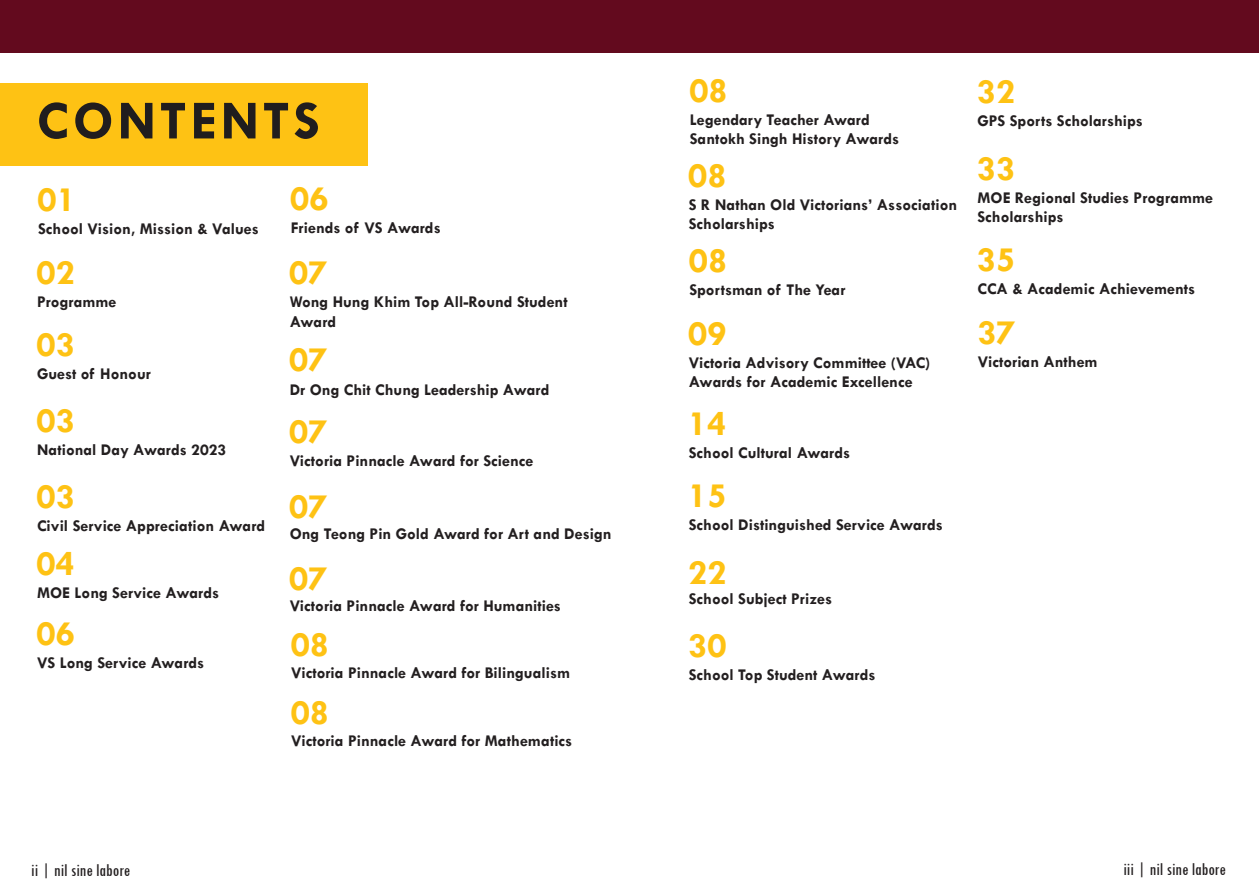
<style>
.page{position:relative;width:1259px;height:893px;background:#fff}
.page>*{position:absolute;margin:0;border:0;box-sizing:border-box;transform-origin:0 0}
.t1{font:700 55.5px "Tw Cen";letter-spacing:.07em;color:#201d1e}
.t2{font:700 36px "Tw Cen";color:#fec214}
.t3{font:condensed 18px "Tw Cen";color:#231f20}
.t4{font:700 16.5px/19.8px "Tw Cen";color:#231f20}
</style>
<div class="page">
<div style="left:0;top:0;width:1259px;height:52px;background:#630a1e"></div>
<div style="left:0;top:83px;width:368px;height:83px;background:#fec214"></div>
<p class="t1" style="left:37px;top:88px;width:285px">CONTENTS</p>
<p class="t2" style="left:38px;top:178px;width:40px">01</p>
<p class="t4" style="left:38px;top:219px;width:222px">School Vision, Mission &amp; Values</p>
<p class="t2" style="left:37px;top:251px;width:40px">02</p>
<p class="t4" style="left:37px;top:292px;width:81px">Programme</p>
<p class="t2" style="left:37px;top:323px;width:40px">03</p>
<p class="t4" style="left:37px;top:363px;width:115px">Guest of Honour</p>
<p class="t2" style="left:37px;top:399px;width:40px">03</p>
<p class="t4" style="left:37px;top:439px;width:191px">National Day Awards 2023</p>
<p class="t2" style="left:37px;top:475px;width:40px">03</p>
<p class="t4" style="left:37px;top:515px;width:230px">Civil Service Appreciation Award</p>
<p class="t2" style="left:37px;top:542px;width:40px">04</p>
<p class="t4" style="left:37px;top:583px;width:184px">MOE Long Service Awards</p>
<p class="t2" style="left:37px;top:612px;width:40px">06</p>
<p class="t4" style="left:37px;top:652px;width:169px">VS Long Service Awards</p>
<p class="t2" style="left:290px;top:177px;width:40px">06</p>
<p class="t4" style="left:291px;top:217px;width:152px">Friends of VS Awards</p>
<p class="t2" style="left:289px;top:251px;width:40px">07</p>
<p class="t4" style="left:290px;top:292px;width:279px">Wong Hung Khim Top All-Round Student<br>Award</p>
<p class="t2" style="left:289px;top:338px;width:40px">07</p>
<p class="t4" style="left:290px;top:380px;width:261px">Dr Ong Chit Chung Leadership Award</p>
<p class="t2" style="left:289px;top:410px;width:40px">07</p>
<p class="t4" style="left:290px;top:451px;width:245px">Victoria Pinnacle Award for Science</p>
<p class="t2" style="left:289px;top:485px;width:40px">07</p>
<p class="t4" style="left:290px;top:524px;width:323px">Ong Teong Pin Gold Award for Art and Design</p>
<p class="t2" style="left:289px;top:557px;width:40px">07</p>
<p class="t4" style="left:290px;top:596px;width:273px">Victoria Pinnacle Award for Humanities</p>
<p class="t2" style="left:291px;top:623px;width:40px">08</p>
<p class="t4" style="left:291px;top:662px;width:280px">Victoria Pinnacle Award for Bilingualism</p>
<p class="t2" style="left:291px;top:691px;width:40px">08</p>
<p class="t4" style="left:291px;top:730px;width:283px">Victoria Pinnacle Award for Mathematics</p>
<p class="t2" style="left:689px;top:69px;width:40px">08</p>
<p class="t4" style="left:690px;top:109px;width:211px">Legendary Teacher Award<br>Santokh Singh History Awards</p>
<p class="t2" style="left:688px;top:154px;width:40px">08</p>
<p class="t4" style="left:689px;top:194px;width:270px">S R Nathan Old Victorians’ Association<br>Scholarships</p>
<p class="t2" style="left:689px;top:239px;width:40px">08</p>
<p class="t4" style="left:689px;top:280px;width:158px">Sportsman of The Year</p>
<p class="t2" style="left:688px;top:312px;width:40px">09</p>
<p class="t4" style="left:689px;top:352px;width:243px">Victoria Advisory Committee (VAC)<br>Awards for Academic Excellence</p>
<p class="t2" style="left:688px;top:402px;width:40px">14</p>
<p class="t4" style="left:689px;top:442px;width:163px">School Cultural Awards</p>
<p class="t2" style="left:688px;top:474px;width:40px">15</p>
<p class="t4" style="left:689px;top:515px;width:256px">School Distinguished Service Awards</p>
<p class="t2" style="left:688px;top:551px;width:40px">22</p>
<p class="t4" style="left:689px;top:589px;width:145px">School Subject Prizes</p>
<p class="t2" style="left:688px;top:624px;width:40px">30</p>
<p class="t4" style="left:689px;top:664px;width:188px">School Top Student Awards</p>
<p class="t2" style="left:977px;top:70px;width:40px">32</p>
<p class="t4" style="left:977px;top:110px;width:167px">GPS Sports Scholarships</p>
<p class="t2" style="left:977px;top:147px;width:40px">33</p>
<p class="t4" style="left:977px;top:187px;width:237px">MOE Regional Studies Programme<br>Scholarships</p>
<p class="t2" style="left:977px;top:238px;width:40px">35</p>
<p class="t4" style="left:977px;top:279px;width:219px">CCA &amp; Academic Achievements</p>
<p class="t2" style="left:977px;top:311px;width:40px">37</p>
<p class="t4" style="left:978px;top:351px;width:121px">Victorian Anthem</p>
<p class="t3" style="left:31px;top:860px;width:101px">ii | nil sine labore</p>
<p class="t3" style="left:1123px;top:859px;width:104px">iii | nil sine labore</p>
</div>
